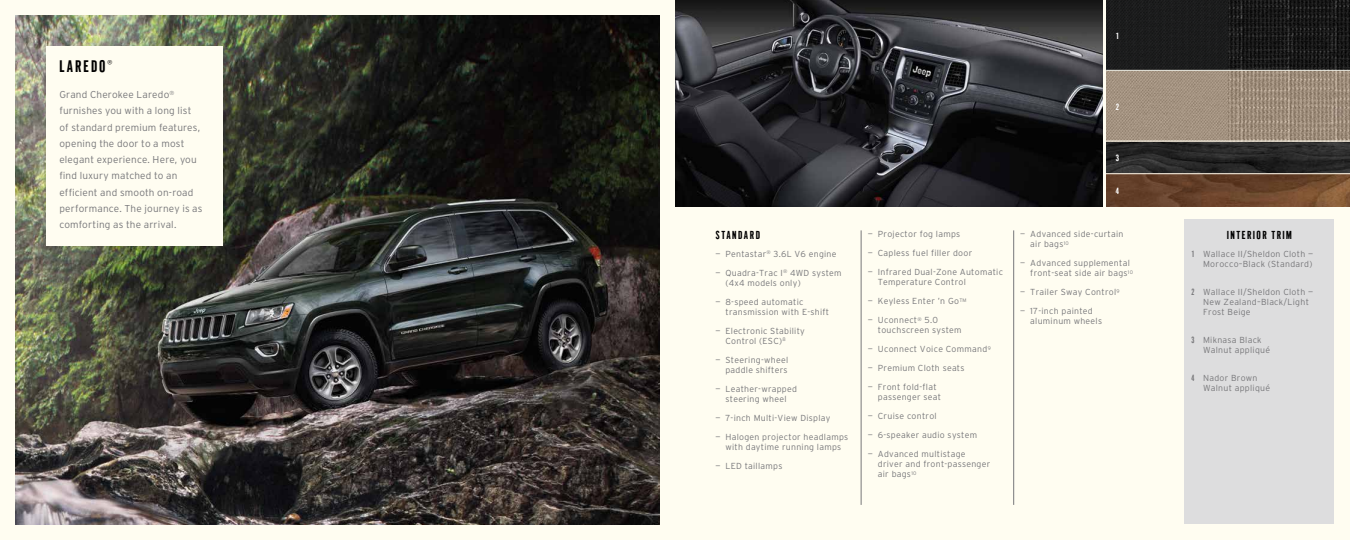
<style>
.page{position:relative;width:1350px;height:540px;background:#fffdf1}
.page>*{position:absolute;margin:0;border:0;box-sizing:border-box;transform-origin:0 0}
.t1{font:16.25px "Cg Gothic No 1";letter-spacing:.125em;color:#000}
.t2{font:11.25px "Cg Gothic No 1";letter-spacing:.135em;color:#000}
.t3{font:300 10px/16.2px "Interstate";letter-spacing:.015em;color:#77777a}
.t4{font:300 8.75px/10px "Interstate";letter-spacing:.03em;color:#77777a}
.t5{font:8.75px "Cg Gothic No 1";color:#fff;scale:1.1 1}
.s1{font-family:"Cg Gothic No 1";font-weight:400}
</style>
<div class="page">
<img style="left:16px;top:16px;width:643px;height:508px">
<div style="left:46px;top:46px;width:177px;height:200px;background:#fffdf1"></div>
<hr style="left:861px;top:230px;width:1px;height:275px;background:#77777a">
<hr style="left:1013px;top:230px;width:1px;height:275px;background:#77777a">
<img style="left:1107px;top:0;width:243px;height:207px">
<img style="left:675px;top:0;width:427px;height:207px">
<div style="left:1184px;top:220px;width:150px;height:304px;background:#ddddde"></div>
<hr style="left:1106px;top:70px;width:244px;height:1px;background:#fffdf1">
<hr style="left:1106px;top:141px;width:244px;height:1px;background:#fffdf1">
<hr style="left:1106px;top:173px;width:244px;height:1px;background:#fffdf1">
<h1 class="t1" style="left:59px;top:57px;width:54px">LAREDO <sup>®</sup></h1>
<p class="t3" style="left:59px;top:86px;width:145px">Grand Cherokee Laredo<sup>® </sup>furnishes you with a long list of standard premium features, opening the door to a most elegant experience. Here, you find luxury matched to an efficient and smooth on-road performance. The journey is as comforting as the arrival.</p>
<p class="t5" style="left:1116px;top:31px;width:4px">1</p>
<p class="t2" style="left:715px;top:229px;width:46px">STANDARD</p>
<p class="t4" style="left:715px;top:249px;width:123px">— Pentastar<sup>®</sup> 3.6L V6 engine</p>
<p class="t4" style="left:726px;top:268px;width:118px;text-indent:-10px">— Quadra-Trac I<sup>®</sup> 4WD system (4x4 models only)</p>
<p class="t4" style="left:725px;top:297px;width:105px;text-indent:-10px">— 8-speed automatic transmission with E-shift</p>
<p class="t4" style="left:725px;top:326px;width:81px;text-indent:-10px">— Electronic Stability<br>Control (ESC)<sup>8</sup></p>
<p class="t4" style="left:715px;top:355px;width:74px;text-align:right">— Steering-wheel paddle shifters</p>
<p class="t4" style="left:715px;top:384px;width:83px;text-align:center">— Leather-wrapped steering wheel</p>
<p class="t4" style="left:715px;top:413px;width:116px">— 7-inch Multi-View Display</p>
<p class="t4" style="left:715px;top:432px;width:134px;text-align:center">— Halogen projector headlamps with daytime running lamps</p>
<p class="t4" style="left:715px;top:461px;width:69px">— LED taillamps</p>
<p class="t4" style="left:868px;top:229px;width:94px">— Projector fog lamps</p>
<p class="t4" style="left:868px;top:248px;width:106px">— Capless fuel filler door</p>
<p class="t4" style="left:878px;top:267px;width:127px;text-indent:-10px">— Infrared Dual-Zone Automatic<br>Temperature Control</p>
<p class="t4" style="left:868px;top:296px;width:100px">— Keyless Enter ’n Go<sup>TM</sup></p>
<p class="t4" style="left:878px;top:315px;width:85px;text-indent:-10px">— Uconnect<sup>®</sup> 5.0 touchscreen system</p>
<p class="t4" style="left:868px;top:344px;width:124px">— Uconnect Voice Command<sup>9</sup></p>
<p class="t4" style="left:868px;top:363px;width:98px">— Premium Cloth seats</p>
<p class="t4" style="left:878px;top:382px;width:65px;text-indent:-10px">— Front fold-flat passenger seat</p>
<p class="t4" style="left:868px;top:411px;width:70px">— Cruise control</p>
<p class="t4" style="left:868px;top:430px;width:111px">— 6-speaker audio system</p>
<p class="t4" style="left:878px;top:449px;width:114px;text-indent:-10px">— Advanced multistage driver and front-passenger air bags<sup>10</sup></p>
<p class="t5" style="left:1116px;top:101px;width:4px">2</p>
<p class="t5" style="left:1116px;top:153px;width:4px">3</p>
<p class="t5" style="left:1116px;top:186px;width:4px">4</p>
<p class="t4" style="left:1030px;top:229px;width:95px;text-indent:-10px">— Advanced side-curtain air bags<sup>10</sup></p>
<p class="t4" style="left:1030px;top:258px;width:104px;text-indent:-10px">— Advanced supplemental front-seat side air bags<sup>10</sup></p>
<p class="t4" style="left:1020px;top:287px;width:101px">— Trailer Sway Control<sup>9</sup></p>
<p class="t4" style="left:1030px;top:306px;width:73px;text-indent:-10px">— 17-inch painted aluminum wheels</p>
<p class="t2" style="left:1227px;top:229px;width:67px">INTERIOR TRIM</p>
<p class="t4" style="left:1192px;top:249px;width:123px;text-align:right"><span class="s1">1</span> Wallace II/Sheldon Cloth —<br>Morocco–Black (Standard)</p>
<p class="t4" style="left:1203px;top:287px;width:112px;text-indent:-12px"><span class="s1">2</span> Wallace II/Sheldon Cloth —<br>New Zealand–Black/Light<br>Frost Beige</p>
<p class="t4" style="left:1203px;top:335px;width:68px;text-indent:-12px"><span class="s1">3</span> Miknasa Black<br>Walnut appliqué</p>
<p class="t4" style="left:1203px;top:373px;width:68px;text-indent:-12px"><span class="s1">4</span> Nador Brown<br>Walnut appliqué</p>
</div>
